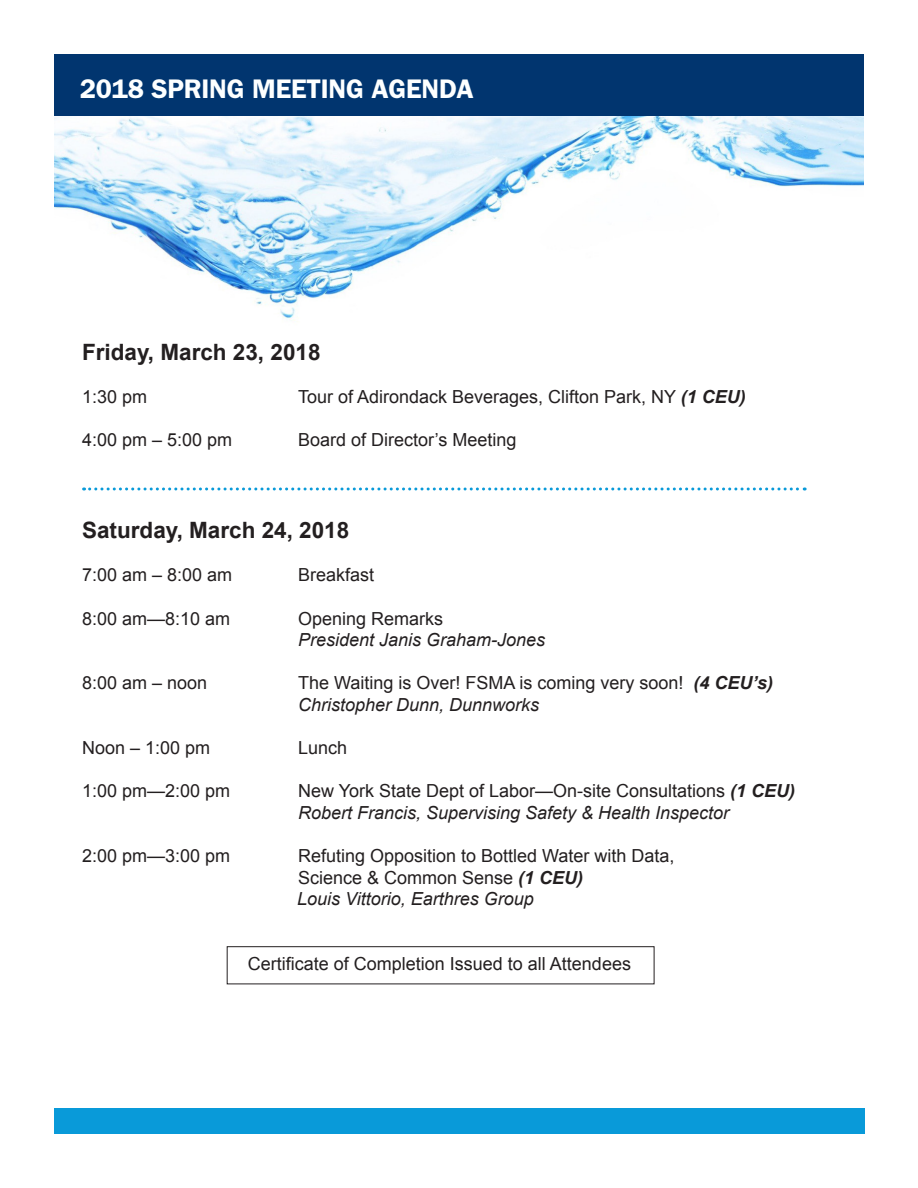
<style>
.page{position:relative;width:918px;height:1188px;background:#fff}
.page>*{position:absolute;margin:0;border:0;box-sizing:border-box;transform-origin:0 0}
.t1{font:600 27px "Franklin Gothic";letter-spacing:-.01em;color:#fdffff}
.t2{font:700 22.5px "Arial";color:#231f20}
.t3{font:18px/21.6px "Arial";color:#231f20}
.t4{font:italic 18px "Arial";color:#231f20}
.s1{font-weight:700;font-style:italic}
</style>
<div class="page">
<img style="left:54px;top:115px;width:810px;height:206px">
<div style="left:227px;top:946px;width:427px;height:38px;border:1px solid #231f20"></div>
<svg style="left:84px;top:488px;width:721px;height:3px"></svg>
<div style="left:54px;top:1108px;width:810px;height:26px;background:#099ad9"></div>
<div style="left:54px;top:54px;width:810px;height:61px;background:#01356f"></div>
<p class="t1" style="left:80px;top:73px;width:395px">2018 SPRING MEETING AGENDA</p>
<p class="t2" style="left:82px;top:337px;width:240px">Friday, March 23, 2018</p>
<p class="t3" style="left:82px;top:386px;width:67px">1:30 pm</p>
<p class="t3" style="left:298px;top:386px;width:449px">Tour of Adirondack Beverages, Clifton Park, NY <span class="s1">(1 CEU)</span></p>
<p class="t3" style="left:82px;top:430px;width:152px">4:00 pm – 5:00 pm</p>
<p class="t3" style="left:298px;top:430px;width:220px">Board of Director’s Meeting</p>
<p class="t2" style="left:82px;top:516px;width:269px">Saturday, March 24, 2018</p>
<p class="t3" style="left:82px;top:565px;width:152px">7:00 am – 8:00 am</p>
<p class="t3" style="left:298px;top:565px;width:78px">Breakfast</p>
<p class="t3" style="left:82px;top:608px;width:150px">8:00 am—8:10 am</p>
<p class="t3" style="left:298px;top:608px;width:147px">Opening Remarks</p>
<p class="t4" style="left:298px;top:628px;width:249px">President Janis Graham-Jones</p>
<p class="t3" style="left:82px;top:673px;width:127px">8:00 am – noon</p>
<p class="t3" style="left:298px;top:673px;width:477px">The Waiting is Over! FSMA is coming very soon! <span class="s1">(4 CEU’s)</span></p>
<p class="t4" style="left:298px;top:693px;width:243px">Christopher Dunn, Dunnworks</p>
<p class="t3" style="left:82px;top:737px;width:130px">Noon – 1:00 pm</p>
<p class="t3" style="left:298px;top:737px;width:51px">Lunch</p>
<p class="t3" style="left:82px;top:781px;width:150px">1:00 pm—2:00 pm</p>
<p class="t3" style="left:298px;top:781px;width:499px">New York State Dept of Labor—On-site Consultations <span class="s1">(1 CEU)</span></p>
<p class="t4" style="left:298px;top:801px;width:433px">Robert Francis, Supervising Safety &amp; Health Inspector</p>
<p class="t3" style="left:82px;top:845px;width:150px">2:00 pm—3:00 pm</p>
<p class="t3" style="left:298px;top:845px;width:378px">Refuting Opposition to Bottled Water with Data,<br>Science &amp; Common Sense <span class="s1">(1 CEU)</span></p>
<p class="t4" style="left:297px;top:887px;width:238px">Louis Vittorio, Earthres Group</p>
<p class="t3" style="left:248px;top:953px;width:385px">Certificate of Completion Issued to all Attendees</p>
</div>
